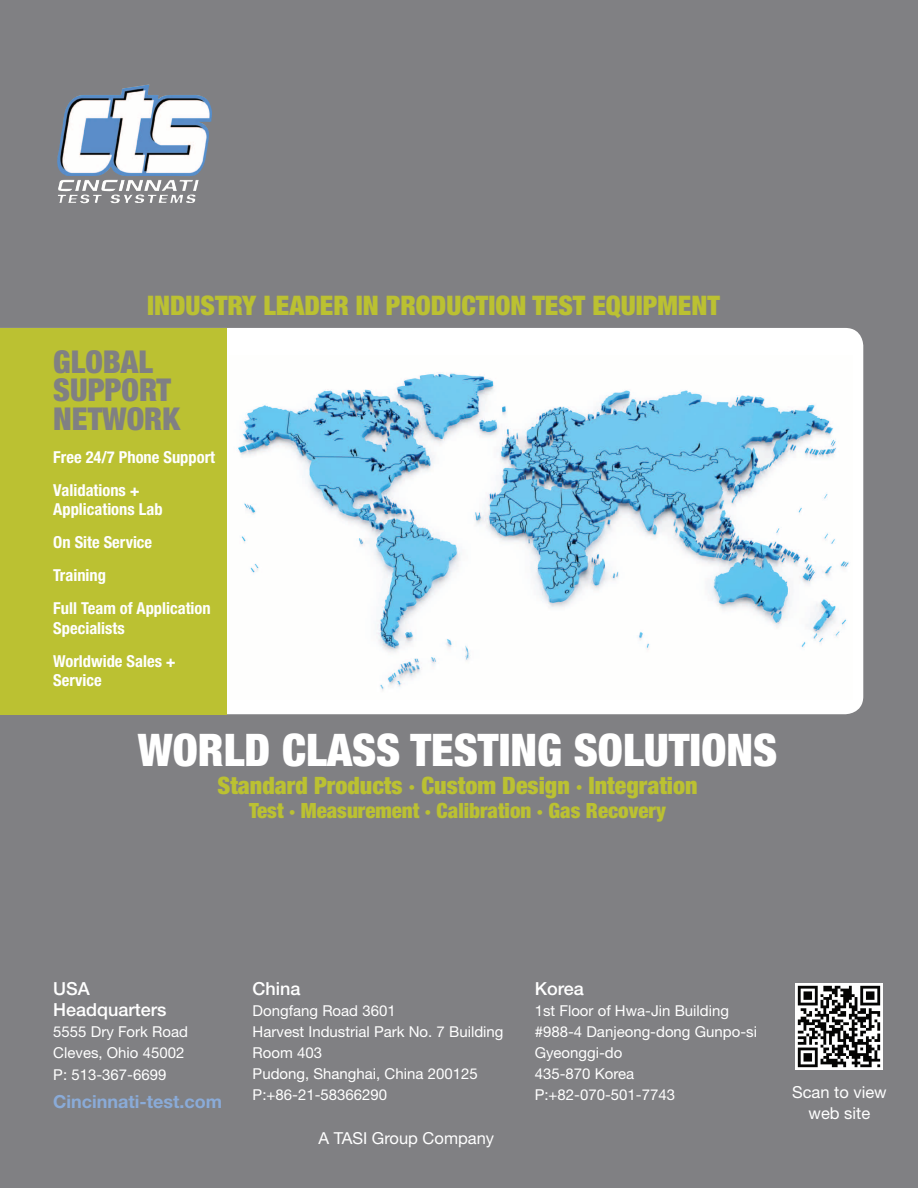
<style>
.page{position:relative;width:918px;height:1188px;background:#808083}
.page>*{position:absolute;margin:0;border:0;box-sizing:border-box;transform-origin:0 0}
.t1{font:900 condensed 45px "Helvetica Neue";color:#fff}
.t2{font:900 condensed 31.5px/28.5px "Helvetica Neue";color:#808083}
.t3{font:900 condensed 27px "Helvetica Neue";color:#bbc132}
.t4{font:900 condensed 24px "Helvetica Neue";color:#bbc132}
.t5{font:900 condensed 21px "Helvetica Neue";color:#bbc132}
.t6{font:500 18px "Helvetica Neue";color:#fff}
.t7{font:700 18px "Helvetica Neue";color:#8aabd8}
.t8{font:700 condensed 16.5px/19.5px "Helvetica Neue";color:#fff}
.t9{font:16.5px "Helvetica Neue";color:#fff}
.t10{font:15px/21px "Helvetica Neue";color:#fff}
.s1{font-size:24px}
</style>
<div class="page">
<svg style="left:226px;top:328px;width:637px;height:386px"></svg>
<div style="left:0;top:328px;width:226px;height:386px;background:#bbc132"></div>
<img style="left:230px;top:356px;width:622px;height:344px">
<img style="left:57px;top:84px;width:155px;height:108px">
<img style="left:796px;top:983px;width:87px;height:87px">
<p class="t3" style="left:147px;top:288px;width:574px">INDUSTRY LEADER IN PRODUCTION TEST EQUIPMENT</p>
<p class="t2" style="left:53px;top:347px;width:128px">GLOBAL<br>SUPPORT<br>NETWORK</p>
<p class="t8" style="left:53px;top:447px;width:163px">Free 24/7 Phone Support</p>
<p class="t8" style="left:53px;top:480px;width:111px">Validations +<br>Applications Lab</p>
<p class="t8" style="left:53px;top:532px;width:100px">On Site Service</p>
<p class="t8" style="left:53px;top:565px;width:54px">Training</p>
<p class="t8" style="left:53px;top:598px;width:159px">Full Team of Application<br>Specialists</p>
<p class="t8" style="left:53px;top:651px;width:124px">Worldwide Sales +<br>Service</p>
<p class="t1" style="left:138px;top:722px;width:641px">WORLD CLASS TESTING SOLUTIONS</p>
<p class="t4" style="left:218px;top:771px;width:482px">Standard Products · Custom Design · Integration</p>
<p class="t5" style="left:249px;top:797px;width:419px">Test <span class="s1">·</span> Measurement <span class="s1">·</span> Calibration <span class="s1">·</span> Gas Recovery</p>
<p class="t6" style="left:53px;top:978px;width:38px">USA</p>
<p class="t6" style="left:53px;top:999px;width:115px">Headquarters</p>
<p class="t10" style="left:53px;top:1021px;width:136px">5555 Dry Fork Road</p>
<p class="t10" style="left:53px;top:1042px;width:133px">Cleves, Ohio 45002</p>
<p class="t10" style="left:53px;top:1064px;width:115px">P: 513-367-6699</p>
<p class="t7" style="left:53px;top:1091px;width:170px">Cincinnati-test.com</p>
<p class="t6" style="left:253px;top:978px;width:50px">China</p>
<p class="t10" style="left:253px;top:1000px;width:145px">Dongfang Road 3601</p>
<p class="t10" style="left:253px;top:1021px;width:252px">Harvest Industrial Park No. 7 Building</p>
<p class="t10" style="left:253px;top:1042px;width:71px">Room 403</p>
<p class="t10" style="left:253px;top:1063px;width:227px">Pudong, Shanghai, China 200125</p>
<p class="t10" style="left:253px;top:1084px;width:136px">P:+86-21-58366290</p>
<p class="t9" style="left:318px;top:1128px;width:177px">A TASI Group Company</p>
<p class="t6" style="left:535px;top:978px;width:51px">Korea</p>
<p class="t10" style="left:535px;top:1000px;width:196px">1st Floor of Hwa-Jin Building</p>
<p class="t10" style="left:535px;top:1021px;width:224px">#988-4 Danjeong-dong Gunpo-si<br>Gyeonggi-do</p>
<p class="t10" style="left:535px;top:1063px;width:101px">435-870 Korea</p>
<p class="t10" style="left:535px;top:1084px;width:142px">P:+82-070-501-7743</p>
<p class="t9" style="left:792px;top:1082px;width:96px">Scan to view</p>
<p class="t9" style="left:809px;top:1103px;width:63px">web site</p>
</div>
